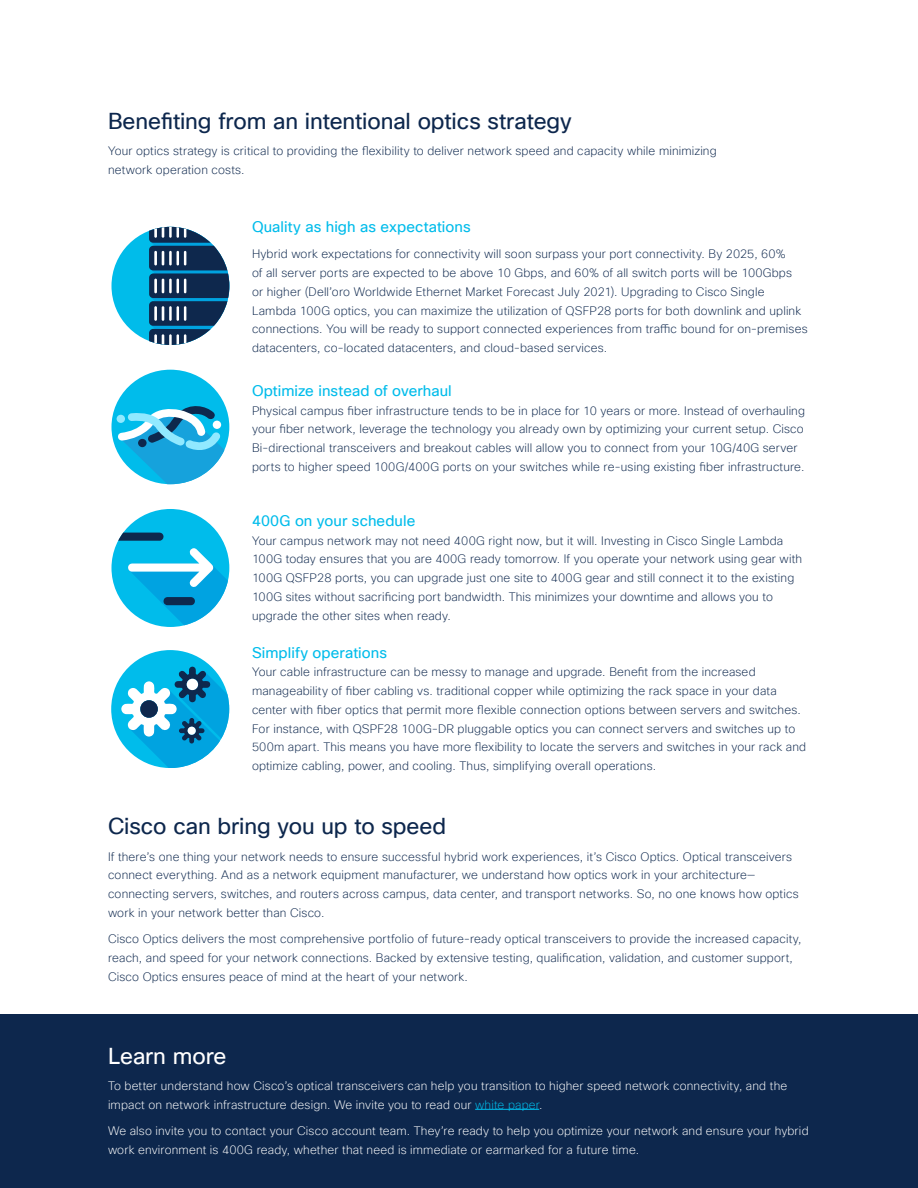
<style>
.page{position:relative;width:918px;height:1188px;background:#fff}
.page>*{position:absolute;margin:0;border:0;box-sizing:border-box;transform-origin:0 0}
.t1{font:22.5px "Cisco Sans TT";letter-spacing:-.005em;color:#0d274d}
.t2{font:22.5px "Cisco Sans TT";letter-spacing:-.005em;color:#fff}
.t3{font:15px "Cisco Sans TT";letter-spacing:.005em;color:#00bceb}
.t4{font:200 12px/18.8px "Cisco Sans TT";letter-spacing:.015em;color:#0d274d}
.t5{font:200 12px/18.8px "Cisco Sans TT";letter-spacing:.015em;color:#fff}
.s1{color:#00bceb}
</style>
<div class="page">
<div style="left:0;top:1014px;width:918px;height:174px;background:#0d274d"></div>
<hr style="left:475px;top:1109px;width:64px;height:1px;background:#00bceb">
<div style="left:111px;top:370px;width:118px;height:114px;background:#00bceb;border-radius:50%"></div>
<svg style="left:118px;top:402px;width:106px;height:82px"></svg>
<div style="left:117px;top:415px;width:8px;height:8px;background:#91e9ff;border-radius:50%"></div>
<div style="left:138px;top:439px;width:9px;height:8px;background:#0e284d;border-radius:50%"></div>
<div style="left:213px;top:421px;width:8px;height:8px;background:#fff;border-radius:50%"></div>
<svg style="left:111px;top:650px;width:118px;height:118px"></svg>
<div style="left:187px;top:679px;width:11px;height:11px;background:#fff;border-radius:50%"></div>
<div style="left:188px;top:727px;width:8px;height:8px;background:#fff;border-radius:50%"></div>
<div style="left:140px;top:700px;width:18px;height:18px;background:#0e284d;border-radius:50%"></div>
<div style="left:111px;top:227px;width:118px;height:118px;background:#00bcea;border-radius:50%"></div>
<svg style="left:149px;top:227px;width:80px;height:118px"></svg>
<div style="left:111px;top:509px;width:118px;height:118px;background:#00bceb;border-radius:50%"></div>
<svg style="left:118px;top:533px;width:46px;height:8px"></svg>
<svg style="left:128px;top:548px;width:100px;height:77px"></svg>
<p class="t1" style="left:108px;top:106px;width:465px">Benefiting from an intentional optics strategy</p>
<p class="t4" style="left:108px;top:142px;width:610px">Your optics strategy is critical to providing the flexibility to deliver network speed and capacity while minimizing network operation costs.</p>
<p class="t3" style="left:252px;top:217px;width:220px">Quality as high as expectations</p>
<p class="t4" style="left:252px;top:245px;width:557px">Hybrid work expectations for connectivity will soon surpass your port connectivity. By 2025, 60%<br>of all server ports are expected to be above 10 Gbps, and 60% of all switch ports will be 100Gbps<br>or higher (Dell’oro Worldwide Ethernet Market Forecast July 2021). Upgrading to Cisco Single Lambda 100G optics, you can maximize the utilization of QSFP28 ports for both downlink and uplink connections. You will be ready to support connected experiences from traffic bound for on-premises datacenters, co-located datacenters, and cloud-based services.</p>
<p class="t3" style="left:252px;top:381px;width:201px">Optimize instead of overhaul</p>
<p class="t4" style="left:252px;top:401px;width:555px">Physical campus fiber infrastructure tends to be in place for 10 years or more. Instead of overhauling your fiber network, leverage the technology you already own by optimizing your current setup. Cisco Bi-directional transceivers and breakout cables will allow you to connect from your 10G/40G server ports to higher speed 100G/400G ports on your switches while re-using existing fiber infrastructure.</p>
<p class="t3" style="left:252px;top:511px;width:165px">400G on your schedule</p>
<p class="t4" style="left:252px;top:531px;width:552px">Your campus network may not need 400G right now, but it will. Investing in Cisco Single Lambda 100G today ensures that you are 400G ready tomorrow. If you operate your network using gear with 100G QSFP28 ports, you can upgrade just one site to 400G gear and still connect it to the existing 100G sites without sacrificing port bandwidth. This minimizes your downtime and allows you to upgrade the other sites when ready.</p>
<p class="t3" style="left:252px;top:643px;width:137px">Simplify operations</p>
<p class="t4" style="left:252px;top:663px;width:556px">Your cable infrastructure can be messy to manage and upgrade. Benefit from the increased manageability of fiber cabling vs. traditional copper while optimizing the rack space in your data center with fiber optics that permit more flexible connection options between servers and switches.<br>For instance, with QSPF28 100G-DR pluggable optics you can connect servers and switches up to 500m apart. This means you have more flexibility to locate the servers and switches in your rack and optimize cabling, power, and cooling. Thus, simplifying overall operations.</p>
<p class="t1" style="left:108px;top:812px;width:340px">Cisco can bring you up to speed</p>
<p class="t4" style="left:108px;top:847px;width:692px">If there’s one thing your network needs to ensure successful hybrid work experiences, it’s Cisco Optics. Optical transceivers connect everything. And as a network equipment manufacturer, we understand how optics work in your architecture— connecting servers, switches, and routers across campus, data center, and transport networks. So, no one knows how optics work in your network better than Cisco.</p>
<p class="t4" style="left:108px;top:930px;width:695px">Cisco Optics delivers the most comprehensive portfolio of future-ready optical transceivers to provide the increased capacity, reach, and speed for your network connections. Backed by extensive testing, qualification, validation, and customer support,<br>Cisco Optics ensures peace of mind at the heart of your network.</p>
<p class="t2" style="left:108px;top:1041px;width:120px">Learn more</p>
<p class="t5" style="left:108px;top:1077px;width:681px">To better understand how Cisco’s optical transceivers can help you transition to higher speed network connectivity, and the impact on network infrastructure design. We invite you to read our <span class="s1">white paper</span>.</p>
<p class="t5" style="left:108px;top:1122px;width:702px">We also invite you to contact your Cisco account team. They’re ready to help you optimize your network and ensure your hybrid work environment is 400G ready, whether that need is immediate or earmarked for a future time.</p>
</div>
